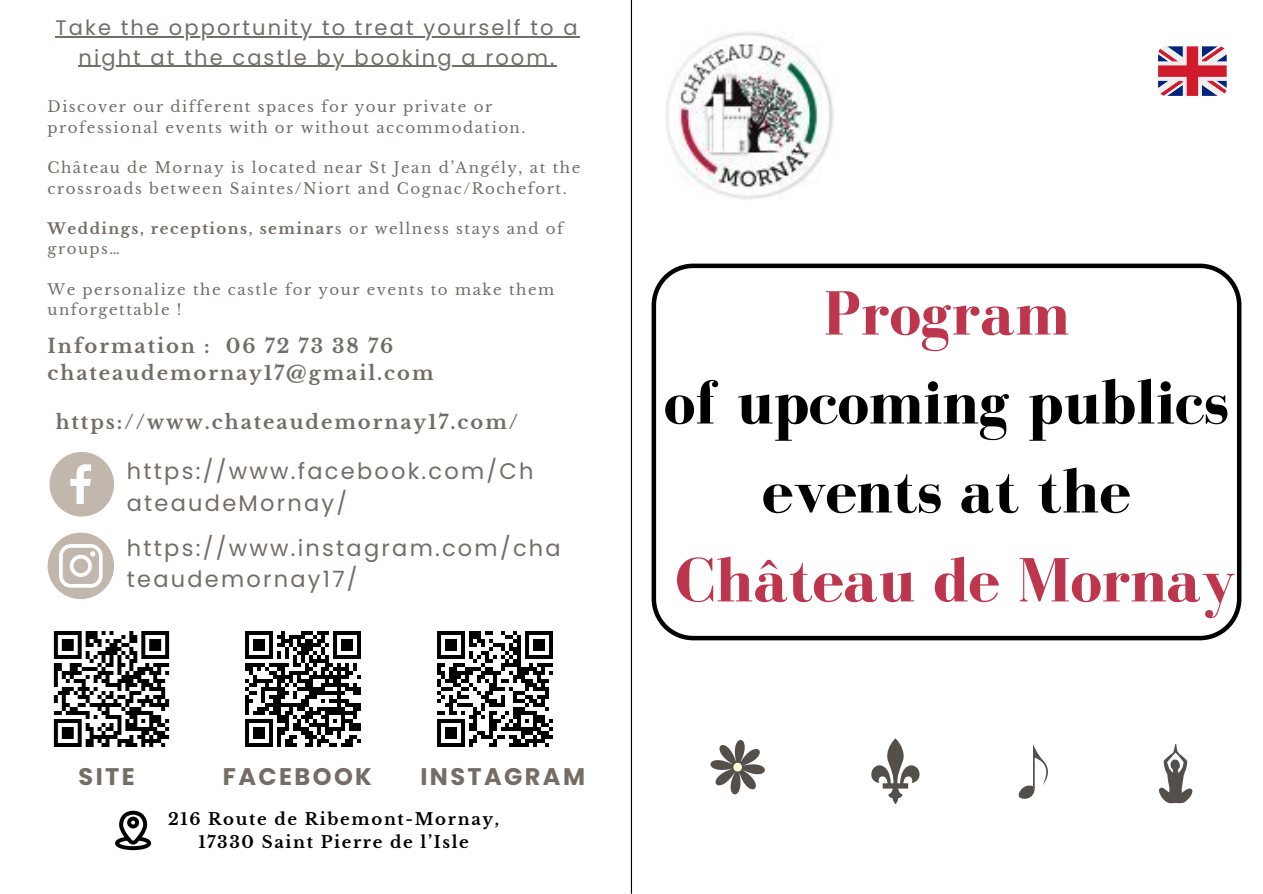
<style>
.page{position:relative;width:1263px;height:894px;background:#fff}
.page>*{position:absolute;margin:0;border:0;box-sizing:border-box;transform-origin:0 0}
.t1{font:700 64.2px/88.8px "Bodoni FLF";color:#000;text-align:center}
.t2{font:700 24px "Poppins";letter-spacing:.1em;color:#746d66}
.t3{font:22.5px/31.5px "Poppins";letter-spacing:.1em;color:#746d66}
.t4{font:21px "Poppins";letter-spacing:.1em;color:#746d66}
.t5{font:700 19.5px/27px "Libre Baskerville";letter-spacing:.1em;color:#746d66}
.t6{font:700 16.5px "Libre Baskerville";letter-spacing:.1em;color:#000}
.t7{font:15px/20.2px "Libre Baskerville";letter-spacing:.1em;color:#746d66}
.s1{font-weight:700}
.s2{color:#bd364d}
</style>
<div class="page">
<hr style="left:631px;top:0;width:1px;height:893px;background:#000">
<img style="left:665px;top:32px;width:169px;height:167px">
<svg style="left:50px;top:452px;width:64px;height:64px"></svg>
<svg style="left:48px;top:532px;width:66px;height:67px"></svg>
<img style="left:245px;top:631px;width:116px;height:116px">
<img style="left:437px;top:631px;width:116px;height:116px">
<svg style="left:652px;top:263px;width:589px;height:377px"></svg>
<svg style="left:710px;top:740px;width:55px;height:55px"></svg>
<svg style="left:871px;top:738px;width:49px;height:66px"></svg>
<svg style="left:1018px;top:744px;width:30px;height:55px"></svg>
<svg style="left:1159px;top:744px;width:33px;height:60px"></svg>
<img style="left:53px;top:631px;width:117px;height:116px">
<svg style="left:1158px;top:46px;width:69px;height:50px;background:#bf7589"></svg>
<hr style="left:55px;top:36px;width:525px;height:2px;background:#746d66">
<hr style="left:79px;top:66px;width:478px;height:1px;background:#746d66">
<svg style="left:115px;top:810px;width:36px;height:39px"></svg>
<p class="t4" style="left:55px;top:13px;width:524px">Take the opportunity to treat yourself to a</p>
<p class="t4" style="left:79px;top:43px;width:477px">night at the castle by booking a room.</p>
<p class="t7" style="left:48px;top:97px;width:479px">Discover our different spaces for your private or professional events with or without accommodation.</p>
<p class="t7" style="left:48px;top:158px;width:534px">Château de Mornay is located near St Jean d’Angély, at the crossroads between Saintes/Niort and Cognac/Rochefort.</p>
<p class="t7" style="left:48px;top:218px;width:517px"><span class="s1">Weddings, receptions, seminar</span>s or wellness stays and of groups…</p>
<p class="t7" style="left:48px;top:279px;width:508px">We personalize the castle for your events to make them unforgettable !</p>
<p class="t5" style="left:48px;top:332px;width:388px">Information : 06 72 73 38 76 chateaudemornay17@gmail.com</p>
<p class="t5" style="left:56px;top:408px;width:464px">https://www.chateaudemornay17.com/</p>
<p class="t3" style="left:127px;top:455px;width:408px">https://www.facebook.com/Ch ateaudeMornay/</p>
<h1 class="t3" style="left:127px;top:532px;width:436px">https://www.instagram.com/cha teaudemornay17/</h1>
<h2 class="t2" style="left:79px;top:759px;width:58px">SITE</h2>
<h2 class="t2" style="left:223px;top:759px;width:151px">FACEBOOK</h2>
<h2 class="t2" style="left:420px;top:759px;width:166px">INSTAGRAM</h2>
<p class="t6" style="left:168px;top:808px;width:332px">216 Route de Ribemont-Mornay,</p>
<p class="t6" style="left:198px;top:831px;width:272px">17330 Saint Pierre de l’Isle</p>
<p class="t1" style="left:664px;top:268px;width:573px"><span class="s2">Program<br></span>of upcoming publics events at the<br><span class="s2">Château de Mornay</span></p>
</div>
